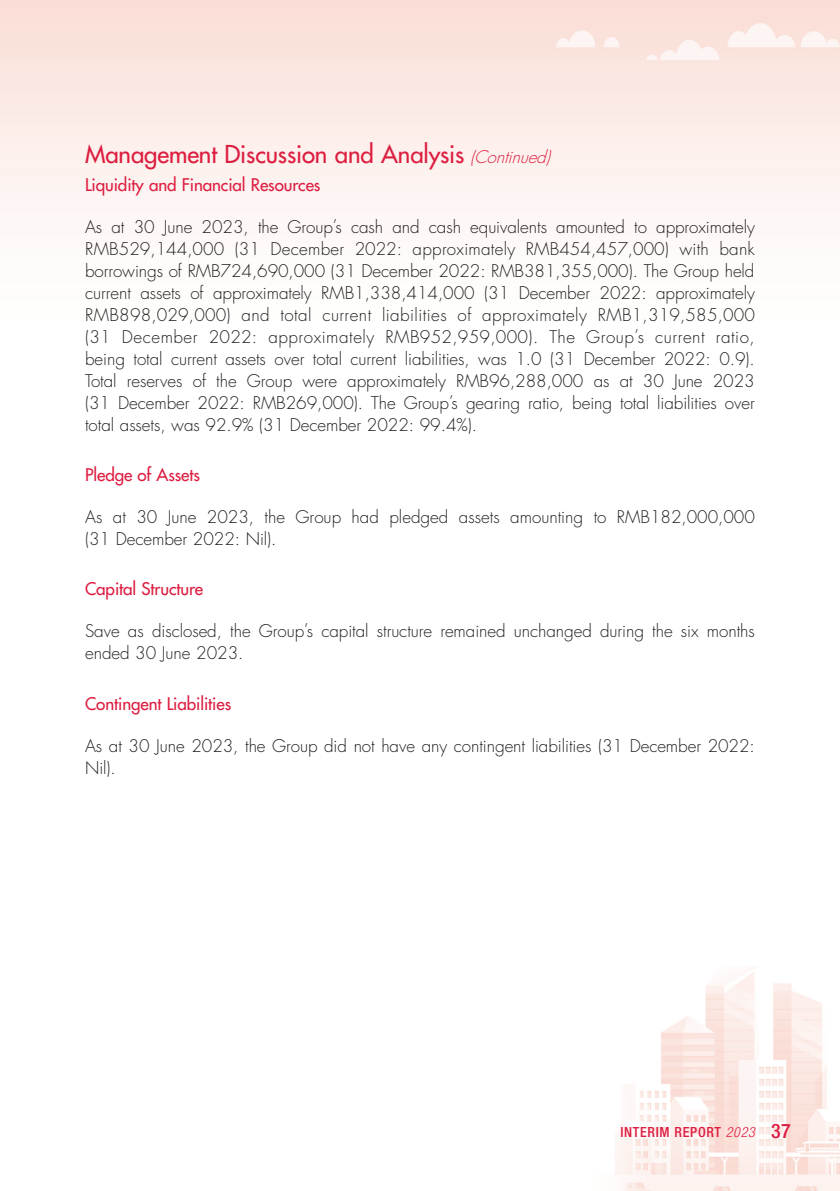
<style>
.page{position:relative;width:840px;height:1191px;background:#fff}
.page>*{position:absolute;margin:0;border:0;box-sizing:border-box;transform-origin:0 0}
.t1{font:500 24px "Futura Std";letter-spacing:-.005em;color:#dd1d40}
.t2{font:300 17px/22px "Futura Std";letter-spacing:-.005em;color:#231f20}
.t3{font:500 17px "Futura Std";letter-spacing:-.005em;color:#dd1d40}
.t4{font:500 condensed 14px "Helvetica Neue LT Std";letter-spacing:.05em;color:#dd1d40}
.s1{font-weight:300;font-style:italic;font-size:17px}
.s2{font-weight:300;font-style:italic}
.s3{font-size:20px}
</style>
<div class="page">
<img style="left:0;top:0;width:839px;height:1191px">
<h1 class="t1" style="left:85px;top:139px;width:471px">Management Discussion and Analysis <span class="s1">(Continued)</span></h1>
<p class="t3" style="left:85px;top:174px;width:237px">Liquidity and Financial Resources</p>
<p class="t2" style="left:85px;top:216px;width:671px;text-align:justify">As at 30 June 2023, the Group’s cash and cash equivalents amounted to approximately RMB529,144,000 (31 December 2022: approximately RMB454,457,000) with bank borrowings of RMB724,690,000 (31 December 2022: RMB381,355,000). The Group held current assets of approximately RMB1,338,414,000 (31 December 2022: approximately RMB898,029,000) and total current liabilities of approximately RMB1,319,585,000 (31 December 2022: approximately RMB952,959,000). The Group’s current ratio, being total current assets over total current liabilities, was 1.0 (31 December 2022: 0.9).<br>Total reserves of the Group were approximately RMB96,288,000 as at 30 June 2023 (31 December 2022: RMB269,000). The Group’s gearing ratio, being total liabilities over total assets, was 92.9% (31 December 2022: 99.4%).</p>
<p class="t3" style="left:85px;top:464px;width:116px">Pledge of Assets</p>
<p class="t2" style="left:85px;top:506px;width:671px">As at 30 June 2023, the Group had pledged assets amounting to RMB182,000,000 (31 December 2022: Nil).</p>
<p class="t3" style="left:85px;top:578px;width:119px">Capital Structure</p>
<p class="t2" style="left:85px;top:620px;width:671px">Save as disclosed, the Group’s capital structure remained unchanged during the six months ended 30 June 2023.</p>
<p class="t3" style="left:85px;top:692px;width:147px">Contingent Liabilities</p>
<p class="t2" style="left:85px;top:735px;width:671px">As at 30 June 2023, the Group did not have any contingent liabilities (31 December 2022:<br>Nil).</p>
<p class="t4" style="left:620px;top:1123px;width:172px">INTERIM REPORT <span class="s2">2023</span> <span class="s3">37</span></p>
</div>
